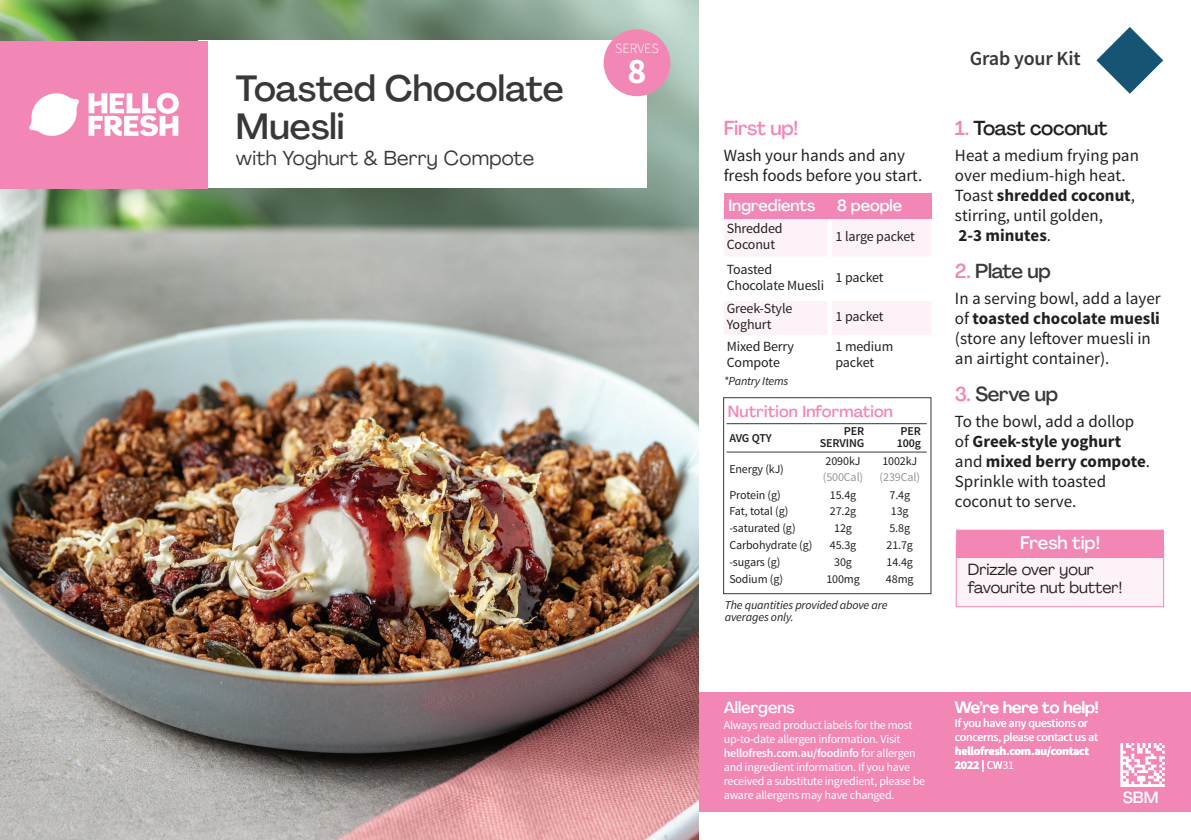
<style>
.page{position:relative;width:1191px;height:840px;background:#fff}
.page>*{position:absolute;margin:0;border:0;box-sizing:border-box;transform-origin:0 0}
.t1{font:500 36px/38px "Agrandir";color:#383839}
.t2{font:700 36px "Source Sans Pro";color:#fff}
.t3{font:20px "Agrandir";letter-spacing:.01em;color:#383839}
.t4{font:500 20px "Agrandir";letter-spacing:-.015em;color:#383839}
.t5{font:500 20px "Agrandir";letter-spacing:-.015em;color:#231f20}
.t6{font:600 20px "Source Sans Pro";letter-spacing:-.01em;color:#383839}
.t7{font:500 20px "Agrandir";letter-spacing:-.015em;color:#f287b6}
.t8{font:500 18px "Agrandir";color:#fff}
.t9{font:17px/20px "Source Sans Pro";color:#231f20}
.t10{font:500 16px "Agrandir";color:#fff}
.t11{font:16px/18px "Agrandir";color:#231f20}
.t12{font:500 16px "Agrandir";letter-spacing:.01em;color:#f287b6}
.t13{font:14px/16px "Source Sans Pro";letter-spacing:-.01em;color:#231f20}
.t14{font:300 14px "Source Sans Pro";color:#fff}
.t15{font:12px/14px "Source Sans Pro";letter-spacing:-.02em;color:#fff}
.t16{font:12px "Source Sans Pro";letter-spacing:-.01em;color:#231f20}
.t17{font:italic 12px/12px "Source Sans Pro";letter-spacing:-.01em;color:#231f20}
.t18{font:700 12px "Source Sans Pro";letter-spacing:-.02em;color:#fff}
.t19{font:600 12px/12px "Source Sans Pro";letter-spacing:-.01em;color:#231f20;text-align:right}
.t20{font:12px "Source Sans Pro";letter-spacing:-.01em;color:#939598}
.s1{color:#f287b6}
.s2{font-weight:700}
.s3{font-weight:600}
.s4{font-weight:400}
</style>
<div class="page">
<div style="left:699px;top:692px;width:492px;height:119px;background:#f287b6"></div>
<svg style="left:1096px;top:27px;width:67px;height:67px"></svg>
<img style="left:0;top:0;width:698px;height:839px">
<div style="left:198px;top:40px;width:448px;height:148px;background:#fff"></div>
<div style="left:0;top:41px;width:207px;height:147px;background:#f287b6"></div>
<svg style="left:89px;top:93px;width:90px;height:43px"></svg>
<svg style="left:29px;top:93px;width:50px;height:43px"></svg>
<div style="left:603px;top:29px;width:67px;height:67px;background:#f287b6;border-radius:50%"></div>
<div style="left:723px;top:397px;width:208px;height:196px;border:1px solid #383839"></div>
<div style="left:724px;top:193px;width:106px;height:26px;background:#f287b6"></div>
<div style="left:830px;top:193px;width:101px;height:26px;background:#f287b6"></div>
<svg style="left:724px;top:219px;width:207px;height:116px"></svg>
<hr style="left:828px;top:219px;width:4px;height:37px;background:#fff">
<hr style="left:828px;top:256px;width:4px;height:44px;background:#fff">
<hr style="left:828px;top:300px;width:4px;height:35px;background:#fff">
<hr style="left:726px;top:423px;width:87px;height:1px;background:#383839">
<hr style="left:813px;top:423px;width:57px;height:1px;background:#383839">
<hr style="left:870px;top:423px;width:56px;height:1px;background:#383839">
<hr style="left:726px;top:451px;width:87px;height:1px;background:#383839">
<hr style="left:813px;top:451px;width:57px;height:1px;background:#383839">
<hr style="left:870px;top:451px;width:56px;height:1px;background:#383839">
<div style="left:956px;top:544px;width:207px;height:62px;background:#fdf2f7"></div>
<div style="left:956px;top:529px;width:208px;height:28px;background:#f287b6;border:2px solid #f287b6"></div>
<svg style="left:1120px;top:743px;width:44px;height:43px"></svg>
<h1 class="t1" style="left:236px;top:69px;width:329px">Toasted Chocolate<br>Muesli</h1>
<p class="t3" style="left:236px;top:146px;width:300px">with Yoghurt &amp; Berry Compote</p>
<p class="t14" style="left:615px;top:40px;width:45px">SERVES</p>
<h1 class="t2" style="left:627px;top:48px;width:21px">8</h1>
<p class="t7" style="left:723px;top:116px;width:76px">First up!</p>
<p class="t9" style="left:723px;top:145px;width:200px">Wash your hands and any fresh foods before you start.</p>
<p class="t10" style="left:728px;top:196px;width:88px">Ingredients</p>
<p class="t10" style="left:837px;top:196px;width:67px">8 people</p>
<p class="t13" style="left:727px;top:221px;width:57px">Shredded<br>Coconut</p>
<p class="t13" style="left:835px;top:229px;width:81px">1 large packet</p>
<p class="t13" style="left:727px;top:261px;width:99px">Toasted<br>Chocolate Muesli</p>
<p class="t13" style="left:835px;top:269px;width:50px">1 packet</p>
<p class="t13" style="left:727px;top:301px;width:67px">Greek-Style<br>Yoghurt</p>
<p class="t13" style="left:835px;top:309px;width:50px">1 packet</p>
<p class="t13" style="left:727px;top:338px;width:69px">Mixed Berry<br>Compote</p>
<p class="t13" style="left:835px;top:338px;width:59px">1 medium packet</p>
<p class="t17" style="left:724px;top:374px;width:66px">*Pantry Items</p>
<p class="t12" style="left:728px;top:401px;width:167px">Nutrition Information</p>
<p class="t19" style="left:729px;top:432px;width:44px">AVG QTY</p>
<p class="t19" style="left:820px;top:425px;width:46px">PER<br>SERVING</p>
<p class="t19" style="left:896px;top:425px;width:26px;text-align:center">PER<br>100g</p>
<p class="t16" style="left:729px;top:461px;width:56px">Energy (kJ)</p>
<p class="t16" style="left:825px;top:453px;width:36px">2090kJ</p>
<p class="t20" style="left:823px;top:469px;width:42px">(500Cal)</p>
<p class="t16" style="left:882px;top:453px;width:36px">1002kJ</p>
<p class="t20" style="left:879px;top:469px;width:42px">(239Cal)</p>
<p class="t16" style="left:729px;top:487px;width:53px">Protein (g)</p>
<p class="t16" style="left:830px;top:487px;width:28px">15.4g</p>
<p class="t16" style="left:889px;top:487px;width:22px">7.4g</p>
<p class="t16" style="left:729px;top:503px;width:61px">Fat, total (g)</p>
<p class="t16" style="left:830px;top:503px;width:28px">27.2g</p>
<p class="t16" style="left:891px;top:503px;width:19px">13g</p>
<p class="t16" style="left:729px;top:520px;width:68px">-saturated (g)</p>
<p class="t16" style="left:834px;top:520px;width:19px">12g</p>
<p class="t16" style="left:889px;top:520px;width:22px">5.8g</p>
<p class="t16" style="left:729px;top:537px;width:85px">Carbohydrate (g)</p>
<p class="t16" style="left:830px;top:537px;width:28px">45.3g</p>
<p class="t16" style="left:886px;top:537px;width:28px">21.7g</p>
<p class="t16" style="left:729px;top:554px;width:53px">-sugars (g)</p>
<p class="t16" style="left:834px;top:554px;width:19px">30g</p>
<p class="t16" style="left:886px;top:554px;width:28px">14.4g</p>
<p class="t16" style="left:729px;top:571px;width:55px">Sodium (g)</p>
<p class="t16" style="left:826px;top:571px;width:35px">100mg</p>
<p class="t16" style="left:886px;top:571px;width:29px">48mg</p>
<p class="t17" style="left:725px;top:598px;width:164px">The quantities provided above are averages only.</p>
<p class="t6" style="left:969px;top:46px;width:112px">Grab your Kit</p>
<p class="t5" style="left:955px;top:116px;width:154px"><span class="s1">1.</span> Toast coconut</p>
<p class="t9" style="left:955px;top:146px;width:185px">Heat a medium frying pan over medium-high heat.<br>Toast <span class="s2">shredded coconut</span>, stirring, until golden,<br><span class="s2">2-3 minutes</span>.</p>
<p class="t4" style="left:955px;top:259px;width:97px"><span class="s1">2.</span> Plate up</p>
<p class="t9" style="left:955px;top:288px;width:207px">In a serving bowl, add a layer of <span class="s2">toasted chocolate muesli </span>(store any leftover muesli in an airtight container).</p>
<p class="t4" style="left:955px;top:381px;width:104px"><span class="s1">3.</span> Serve up</p>
<p class="t9" style="left:955px;top:411px;width:197px">To the bowl, add a dollop of <span class="s2">Greek-style yoghurt </span>and <span class="s2">mixed berry compote</span>.<br>Sprinkle with toasted coconut to serve.</p>
<p class="t8" style="left:1020px;top:531px;width:82px">Fresh tip!</p>
<p class="t11" style="left:967px;top:559px;width:156px">Drizzle over your favourite nut butter!</p>
<p class="t10" style="left:724px;top:697px;width:72px">Allergens</p>
<p class="t15" style="left:724px;top:718px;width:203px">Always read product labels for the most up-to-date allergen information. Visit <span class="s3">hellofresh.com.au/foodinfo</span> for allergen and ingredient information. If you have received a substitute ingredient, please be aware allergens may have changed.</p>
<p class="t10" style="left:955px;top:697px;width:145px">We’re here to help!</p>
<p class="t15" style="left:955px;top:716px;width:145px">If you have any questions or concerns, please contact us at</p>
<p class="t18" style="left:955px;top:743px;width:136px">hellofresh.com.au/contact</p>
<p class="t18" style="left:955px;top:757px;width:61px">2022 | <span class="s4">CW31</span></p>
<p class="t10" style="left:1122px;top:787px;width:37px">SBM</p>
</div>
